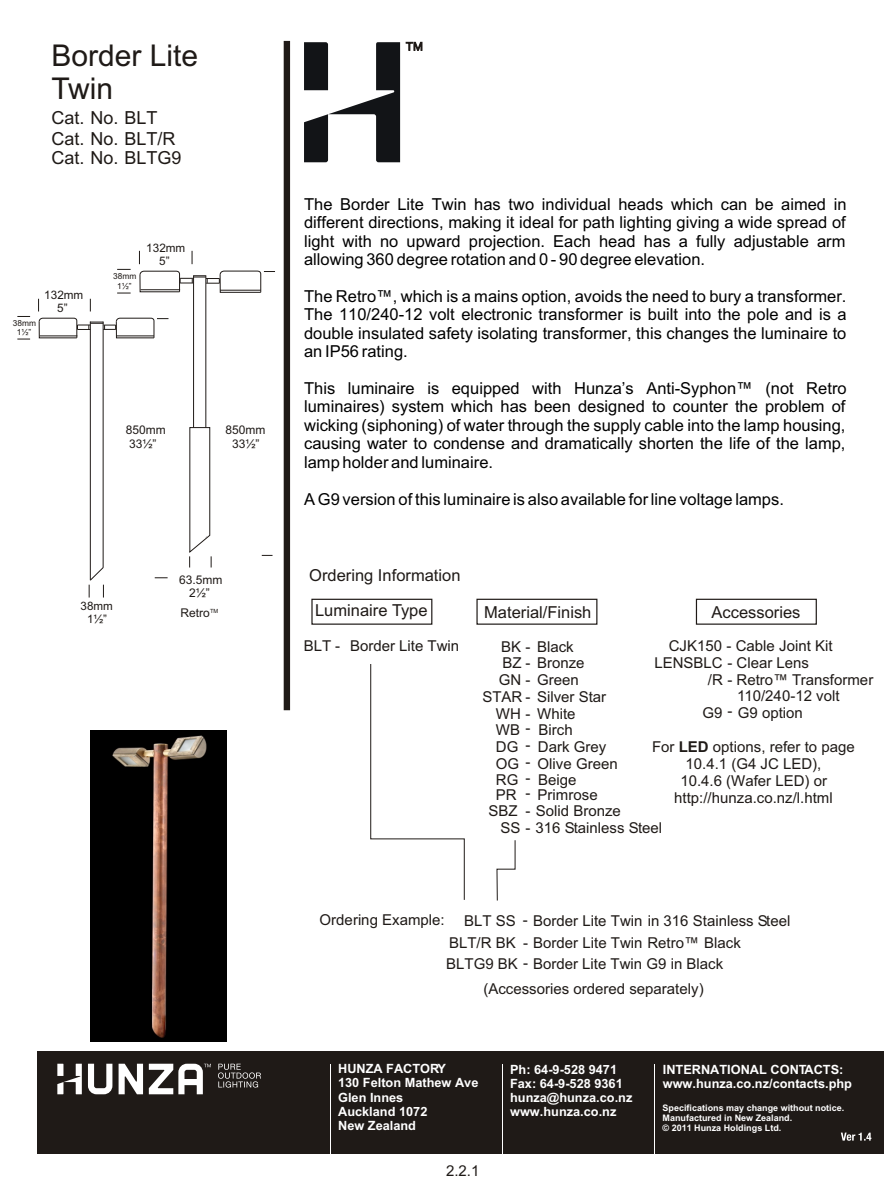
<style>
.page{position:relative;width:894px;height:1191px;background:#fff}
.page>*{position:absolute;margin:0;border:0;box-sizing:border-box;transform-origin:0 0}
.t1{font:30px/33.5px "Arial Baltic";color:#1f1a17}
.t2{font:18px/20.1px "Arial Baltic";color:#1f1a17}
.t3{font:16.5px/18.5px "Arial Baltic";color:#000;text-align:justify}
.t4{font:16.5px "Arial";color:#1f1a17}
.t5{font:15px/16.4px "Arial";color:#1f1a17}
.t6{font:15px/16.8px "Arial Baltic";color:#1f1a17;text-align:center}
.t7{font:700 12.75px/14.2px "Arial Baltic";color:#fff}
.t8{font:12px/13.4px "Arial Baltic";color:#1f1a17;text-align:center}
.t9{font:11.7px/13px "Arial Baltic";color:#1f1a17;text-align:center}
.t10{font:700 9px/10.1px "Arial Baltic";color:#fff}
.t11{font:8.4px/9.3px "Arial Baltic";color:#1f1a17;text-align:center}
.s1{font-weight:700}
</style>
<div class="page">
<div style="left:284px;top:41px;width:6px;height:669px;background:#1f1a17"></div>
<div style="left:311px;top:599px;width:121px;height:26px;border:1px solid #1f1a17"></div>
<div style="left:696px;top:599px;width:121px;height:26px;border:1px solid #1f1a17"></div>
<div style="left:476px;top:599px;width:121px;height:26px;border:1px solid #1f1a17"></div>
<svg style="left:370px;top:664px;width:95px;height:236px"></svg>
<svg style="left:496px;top:840px;width:20px;height:61px"></svg>
<svg style="left:90px;top:299px;width:1px;height:12px"></svg>
<svg style="left:38px;top:299px;width:1px;height:12px"></svg>
<svg style="left:155px;top:577px;width:13px;height:1px"></svg>
<hr style="left:103px;top:322px;width:1px;height:246px;background:#1f1a17">
<hr style="left:90px;top:322px;width:1px;height:258px;background:#1f1a17">
<svg style="left:89px;top:566px;width:15px;height:32px"></svg>
<svg style="left:17px;top:316px;width:13px;height:1px"></svg>
<svg style="left:17px;top:339px;width:13px;height:1px"></svg>
<svg style="left:192px;top:251px;width:1px;height:13px"></svg>
<svg style="left:139px;top:251px;width:1px;height:13px"></svg>
<hr style="left:205px;top:275px;width:1px;height:262px;background:#1f1a17">
<hr style="left:193px;top:275px;width:1px;height:271px;background:#1f1a17">
<svg style="left:117px;top:269px;width:14px;height:1px"></svg>
<svg style="left:117px;top:293px;width:14px;height:1px"></svg>
<svg style="left:189px;top:427px;width:23px;height:141px"></svg>
<svg style="left:304px;top:42px;width:96px;height:120px"></svg>
<svg style="left:406px;top:42px;width:16px;height:9px"></svg>
<img style="left:91px;top:730px;width:136px;height:312px">
<svg style="left:38px;top:317px;width:130px;height:22px"></svg>
<svg style="left:139px;top:270px;width:136px;height:23px"></svg>
<svg style="left:660px;top:1153px;width:120px;height:1px"></svg>
<div style="left:37px;top:1051px;width:847px;height:102px;background:#1f1a17"></div>
<svg style="left:839px;top:1133px;width:33px;height:21px"></svg>
<hr style="left:330px;top:1064px;width:1px;height:89px;background:#fff">
<hr style="left:503px;top:1064px;width:1px;height:89px;background:#fff">
<hr style="left:655px;top:1064px;width:1px;height:89px;background:#fff">
<svg style="left:57px;top:1064px;width:204px;height:31px"></svg>
<h1 class="t1" style="left:51px;top:41px;width:148px">Border Lite<br>Twin</h1>
<p class="t2" style="left:52px;top:110px;width:126px">Cat. No. BLT<br>Cat. No. BLT/R</p>
<p class="t2" style="left:52px;top:150px;width:132px">Cat. No. BLTG9</p>
<p class="t11" style="left:13px;top:319px;width:25px">38mm<br>1½”</p>
<p class="t9" style="left:44px;top:289px;width:41px">132mm<br>5”</p>
<p class="t11" style="left:113px;top:273px;width:25px">38mm<br>1½”</p>
<p class="t9" style="left:146px;top:242px;width:41px">132mm<br>5”</p>
<p class="t8" style="left:126px;top:424px;width:42px;text-align:left">850mm<br>33½”</p>
<p class="t8" style="left:225px;top:425px;width:42px">850mm<br>33½”</p>
<p class="t9" style="left:81px;top:600px;width:34px">38mm<br>1½”</p>
<p class="t8" style="left:179px;top:574px;width:45px">63.5mm<br>2½”</p>
<p class="t8" style="left:181px;top:607px;width:39px">Retro<sup>TM</sup></p>
<p class="t3" style="left:304px;top:196px;width:544px">The Border Lite Twin has two individual heads which can be aimed in different directions, making it ideal for path lighting giving a wide spread of light with no upward projection. Each head has a fully adjustable arm allowing 360 degree rotation and 0 - 90 degree elevation.</p>
<p class="t3" style="left:304px;top:288px;width:544px">The Retro™, which is a mains option, avoids the need to bury a transformer.<br>The 110/240-12 volt electronic transformer is built into the pole and is a double insulated safety isolating transformer, this changes the luminaire to an IP56 rating.</p>
<p class="t3" style="left:304px;top:380px;width:544px">This luminaire is equipped with Hunza’s Anti-Syphon™ (not Retro luminaires) system which has been designed to counter the problem of wicking (siphoning) of water through the supply cable into the lamp housing, causing water to condense and dramatically shorten the life of the lamp, lamp holder and luminaire.</p>
<p class="t3" style="left:304px;top:491px;width:481px">A G9 version of this luminaire is also available for line voltage lamps.</p>
<p class="t4" style="left:309px;top:569px;width:153px">Ordering Information</p>
<p class="t4" style="left:315px;top:604px;width:114px">Luminaire Type</p>
<p class="t4" style="left:484px;top:606px;width:109px">Material/Finish</p>
<p class="t4" style="left:712px;top:606px;width:90px">Accessories</p>
<p class="t5" style="left:304px;top:639px;width:38px">BLT -</p>
<p class="t6" style="left:350px;top:639px;width:111px">Border Lite Twin</p>
<p class="t5" style="left:654px;top:639px;width:180px;line-height:16.8px;text-indent:14px">CJK150 - Cable Joint Kit<br>LENSBLC - Clear Lens</p>
<p class="t5" style="left:708px;top:673px;width:167px">/R - Retro™ Transformer</p>
<p class="t5" style="left:501px;top:639px;width:74px">BK - Black</p>
<p class="t5" style="left:502px;top:656px;width:84px">BZ - Bronze</p>
<p class="t5" style="left:499px;top:673px;width:81px">GN - Green</p>
<p class="t5" style="left:482px;top:690px;width:125px">STAR - Silver Star</p>
<p class="t5" style="left:496px;top:707px;width:81px">WH - White</p>
<p class="t5" style="left:737px;top:689px;width:104px">110/240-12 volt</p>
<p class="t5" style="left:702px;top:706px;width:102px">G9 - G9 option</p>
<p class="t6" style="left:652px;top:740px;width:204px">For <span class="s1">LED</span> options, refer to page<br>10.4.1 (G4 JC LED),<br>10.4.6 (Wafer LED) or http://hunza.co.nz/l.html</p>
<p class="t5" style="left:496px;top:722px;width:78px;line-height:17.4px">WB Birch<br>DG</p>
<p class="t5" style="left:525px;top:721px;width:6px;text-align:justify">- - - - -</p>
<p class="t5" style="left:496px;top:740px;width:123px;text-indent:42px">Dark Grey<br>OG Olive Green<br>RG</p>
<p class="t5" style="left:538px;top:773px;width:40px">Beige</p>
<p class="t5" style="left:496px;top:788px;width:22px">PR</p>
<p class="t5" style="left:538px;top:788px;width:62px">Primrose</p>
<p class="t5" style="left:501px;top:804px;width:163px;text-indent:-12px">SBZ - Solid Bronze<br>SS - 316 Stainless Steel</p>
<p class="t5" style="left:320px;top:913px;width:127px">Ordering Example:</p>
<p class="t5" style="left:464px;top:914px;width:328px">BLT SS - Border Lite Twin in 316 Stainless Steel</p>
<p class="t5" style="left:449px;top:936px;width:293px">BLT/R BK - Border Lite Twin Retro™ Black</p>
<p class="t5" style="left:446px;top:957px;width:279px">BLTG9 BK - Border Lite Twin G9 in Black</p>
<p class="t6" style="left:483px;top:982px;width:222px">(Accessories ordered separately)</p>
<p class="t7" style="left:338px;top:1063px;width:142px">HUNZA FACTORY<br>130 Felton Mathew Ave<br>Glen Innes<br>Auckland 1072<br>New Zealand</p>
<p class="t7" style="left:510px;top:1063px;width:124px">Ph: 64-9-528 9471<br>Fax: 64-9-528 9361 hunza@hunza.co.nz www.hunza.co.nz</p>
<p class="t7" style="left:663px;top:1063px;width:191px">INTERNATIONAL CONTACTS: www.hunza.co.nz/contacts.php</p>
<p class="t10" style="left:663px;top:1104px;width:183px">Specifications may change without notice.<br>Manufactured in New Zealand.<br>© 2011 Hunza Holdings Ltd.</p>
<p class="t6" style="left:446px;top:1164px;width:35px">2.2.1</p>
</div>
